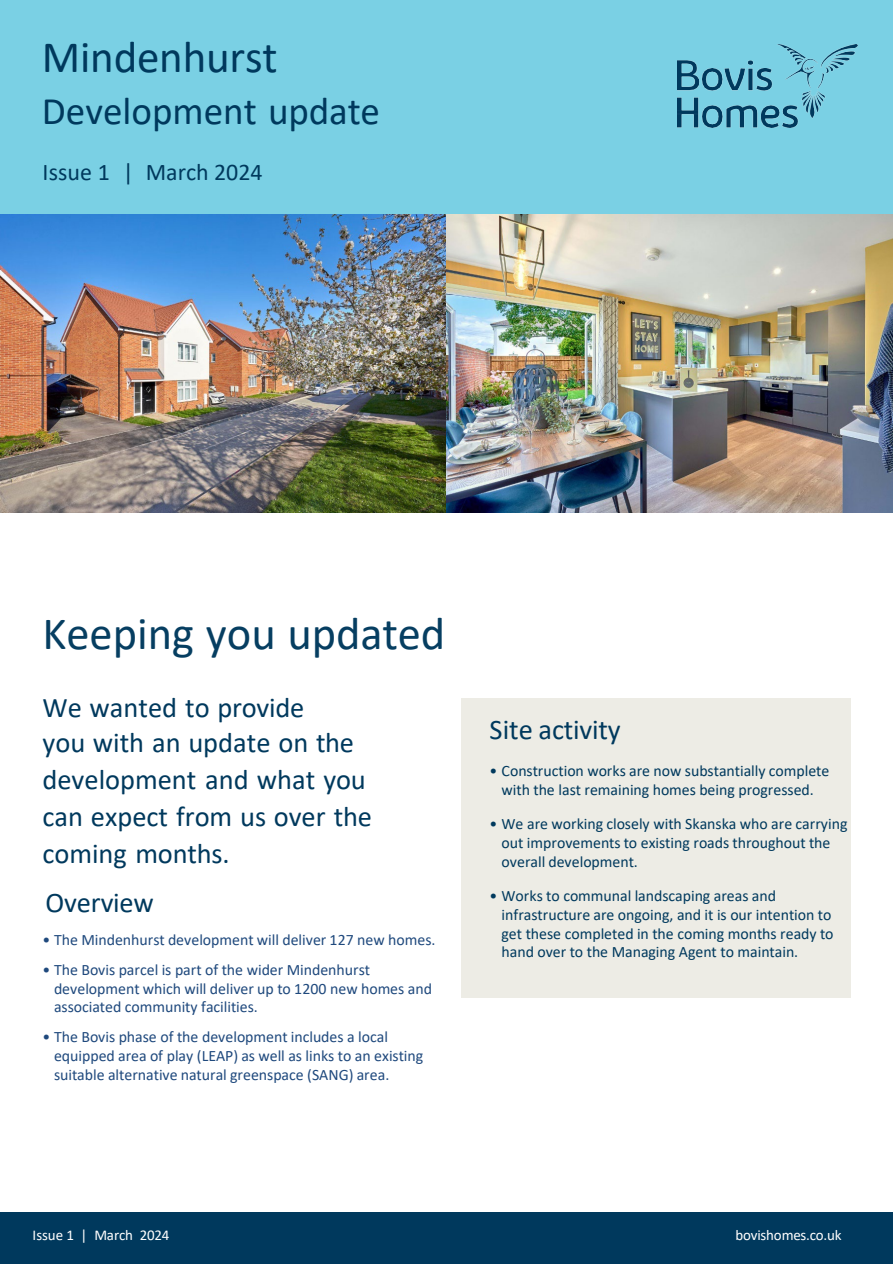
<style>
.page{position:relative;width:893px;height:1264px;background:#fff}
.page>*{position:absolute;margin:0;border:0;box-sizing:border-box;transform-origin:0 0}
.t1{font:46.5px "Calibri";color:#063e61}
.t2{font:45px "Calibri";letter-spacing:-.005em;color:#00395d}
.t3{font:39px "Calibri";color:#00395d}
.t4{font:28.5px/36.6px "Calibri";color:#00395d}
.t5{font:24px "Calibri";color:#00395d}
.t6{font:15.9px/18.9px "Calibri";color:#00395d}
.t7{font:15.9px/18.9px "Calibri";color:#1f497d}
.Slide{font:15px "Calibri";letter-spacing:-.01em;color:#fff}
</style>
<div class="page">
<div style="left:0;top:0;width:892px;height:218px;background:#7ad0e4"></div>
<div style="left:0;top:1212px;width:892px;height:51px;background:#00395d"></div>
<img style="left:677px;top:45px;width:180px;height:83px">
<div style="left:461px;top:697px;width:389px;height:300px;background:#edece5"></div>
<img style="left:0;top:215px;width:892px;height:297px">
<h1 class="t2" style="left:42px;top:26px;width:237px">Mindenhurst</h1>
<p class="t3" style="left:42px;top:84px;width:340px">Development update</p>
<p class="t5" style="left:43px;top:155px;width:221px">Issue 1 | March 2024</p>
<p class="t1" style="left:42px;top:601px;width:404px">Keeping you updated</p>
<h3 class="t4" style="left:42px;top:688px;width:331px">We wanted to provide<br>you with an update on the development and what you can expect from us over the coming months.</h3>
<p class="t4" style="left:46px;top:883px;width:110px">Overview</p>
<p class="t7" style="left:42px;top:929px;width:394px">• The Mindenhurst development will deliver 127 new homes.</p>
<p class="t7" style="left:54px;top:959px;width:379px;text-indent:-12px">• The Bovis parcel is part of the wider Mindenhurst development which will deliver up to 1200 new homes and associated community facilities.</p>
<p class="t7" style="left:54px;top:1026px;width:371px;text-indent:-12px">• The Bovis phase of the development includes a local equipped area of play (LEAP) as well as links to an existing suitable alternative natural greenspace (SANG) area.</p>
<p class="t4" style="left:489px;top:710px;width:133px">Site activity</p>
<p class="t6" style="left:489px;top:760px;width:341px;text-align:center">• Construction works are now substantially complete with the last remaining homes being progressed.</p>
<p class="t6" style="left:501px;top:813px;width:347px;text-indent:-12px">• We are working closely with Skanska who are carrying out improvements to existing roads throughout the overall development.</p>
<p class="t6" style="left:501px;top:885px;width:333px;text-indent:-12px">• Works to communal landscaping areas and infrastructure are ongoing, and it is our intention to get these completed in the coming months ready to hand over to the Managing Agent to maintain.</p>
<p class="Slide" style="left:33px;top:1224px;width:138px">Issue 1 | March 2024</p>
<p class="Slide" style="left:735px;top:1224px;width:108px">bovishomes.co.uk</p>
</div>
